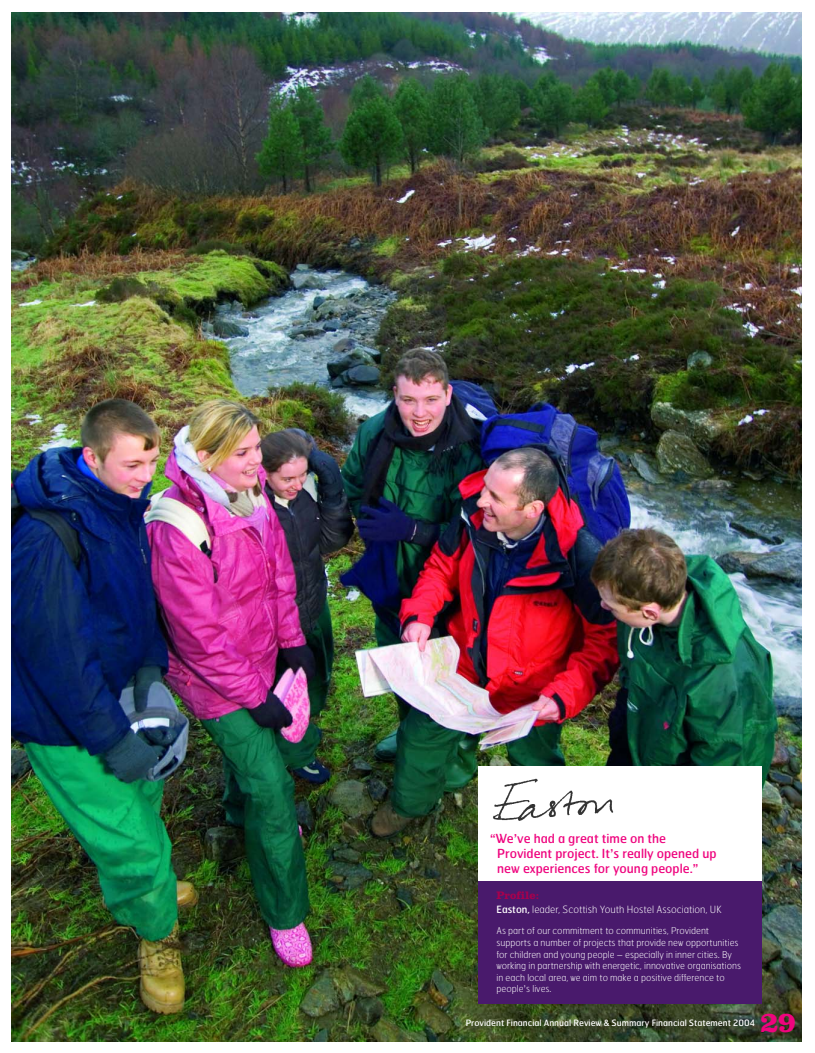
<style>
.page{position:relative;width:815px;height:1053px;background:#fff}
.page>*{position:absolute;margin:0;border:0;box-sizing:border-box;transform-origin:0 0}
.t1{font:700 29.62px "Clarendon";color:#ef047e}
.t2{font:12.5px/15px "Hermes";color:#ef047e}
.t3{font:700 11.25px "Clarendon";color:#a8004d}
.t4{font:100 10px "Hermes";color:#fff}
.t5{font:100 9.38px/11.5px "Hermes";color:#fff}
.t6{font:8.75px "Hermes";color:#fff}
.s1{font-family:"Hermes Regular Mono"}
.s2{font-weight:400}
.s3{font-family:"Hermes Thin Mono";font-weight:400}
.s4{font-family:"Helvetica Neue";font-weight:500}
</style>
<div class="page">
<img style="left:11px;top:12px;width:791px;height:1030px">
<h2 class="t2" style="left:497px;top:832px;width:221px;text-indent:-7px"><span class="s1">“</span>We<span class="s1">’</span>ve had a great time on the<br>Provident project. It<span class="s1">’</span>s really opened up new experiences for young people.<span class="s1">”</span></h2>
<p class="t3" style="left:496px;top:891px;width:44px">Profile:</p>
<p class="t4" style="left:496px;top:905px;width:227px"><span class="s2">Easton,</span> leader, Scottish Youth Hostel Association, UK</p>
<p class="t5" style="left:496px;top:926px;width:246px">As part of our commitment to communities, Provident supports a number of projects that provide new opportunities for children and young people – especially in inner cities. By working in partnership with energetic, innovative organisations in each local area, we aim to make a positive difference to people<span class="s3">’</span>s lives.</p>
<p class="t6" style="left:466px;top:1019px;width:291px">Provident Financial Annual Review <span class="s4">&amp;</span> Summary Financial Statement 2004</p>
<h1 class="t1" style="left:760px;top:1011px;width:37px">29</h1>
</div>
